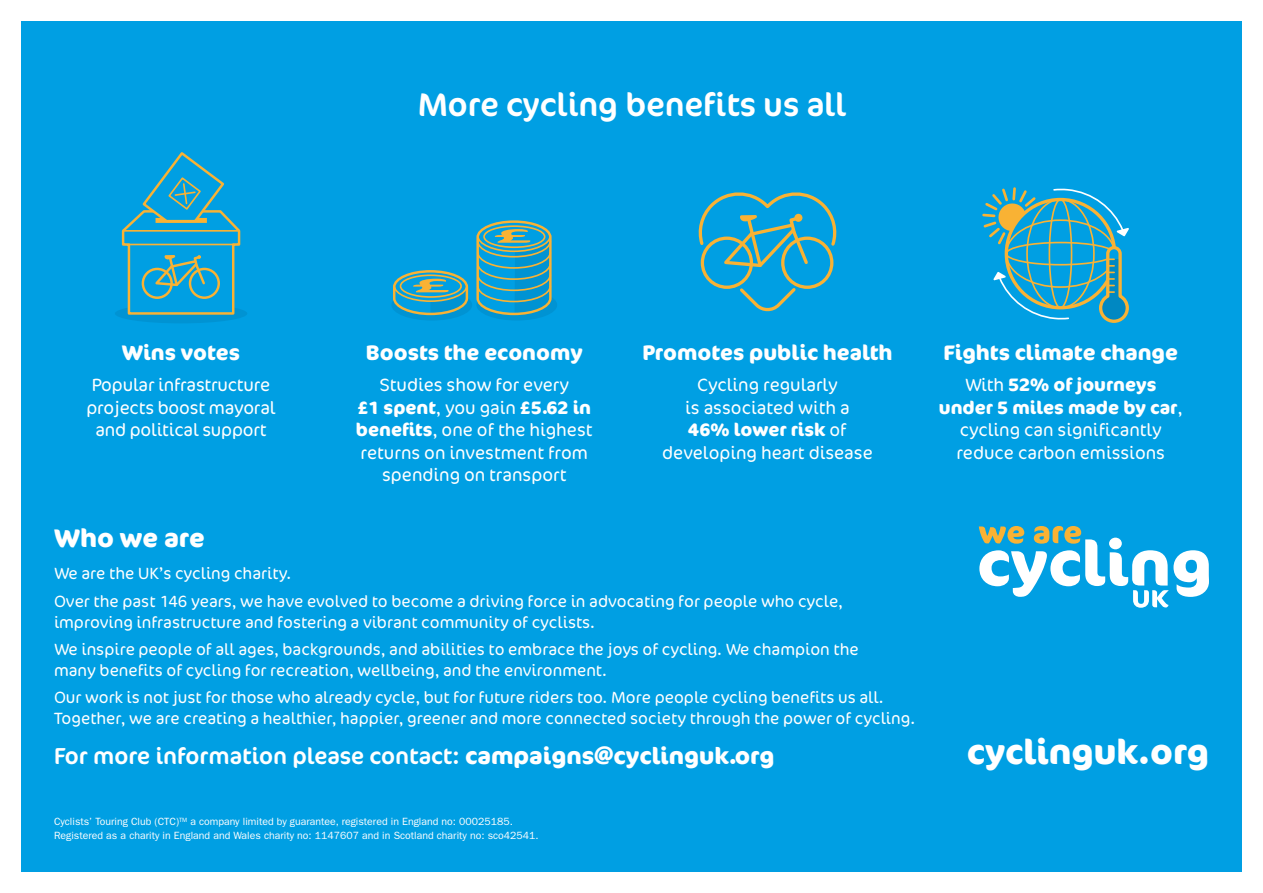
<style>
.page{position:relative;width:1263px;height:893px;background:#fff}
.page>*{position:absolute;margin:0;border:0;box-sizing:border-box;transform-origin:0 0}
.t1{font:700 34.5px "Cocon Offc";color:#fff}
.t2{font:33px "Cocon Pro";color:#fff}
.t3{font:700 25.5px "Cocon Offc";color:#fff}
.t4{font:23.25px "Cocon Pro";color:#fff}
.t5{font:700 21px "Cocon Pro";color:#fff}
.t6{font:300 18px/22.5px "Cocon Pro";color:#fff;text-align:center}
.t7{font:300 16.5px/27.3px "Cocon Pro";color:#fff}
.t8{font:10.5px/13.5px "Franklin Gothic LT Pro";color:#fff}
.s1{font-weight:700}
.s2{font-family:"Cocon Offc";font-weight:700}
</style>
<div class="page">
<div style="left:21px;top:21px;width:1221px;height:851px;background:#009fe3"></div>
<svg style="left:979px;top:526px;width:230px;height:82px"></svg>
<div style="left:115px;top:304px;width:132px;height:19px;background:#0093d3;border-radius:50%"></div>
<svg style="left:121px;top:152px;width:120px;height:163px"></svg>
<div style="left:391px;top:289px;width:81px;height:32px;background:#0093d3;border-radius:50%"></div>
<div style="left:476px;top:289px;width:81px;height:32px;background:#0093d3;border-radius:50%"></div>
<svg style="left:476px;top:220px;width:76px;height:96px"></svg>
<svg style="left:393px;top:270px;width:76px;height:46px"></svg>
<div style="left:701px;top:237px;width:52px;height:52px;border:3px solid #f9b234;border-radius:50%"></div>
<div style="left:781px;top:237px;width:52px;height:52px;border:3px solid #f9b234;border-radius:50%"></div>
<svg style="left:699px;top:192px;width:137px;height:77px"></svg>
<svg style="left:737px;top:285px;width:62px;height:26px"></svg>
<svg style="left:982px;top:187px;width:62px;height:59px"></svg>
<svg style="left:1006px;top:199px;width:108px;height:109px"></svg>
<div style="left:1026px;top:199px;width:69px;height:110px;border:2px solid #f9b234;border-radius:50%"></div>
<div style="left:1048px;top:199px;width:24px;height:110px;border:2px solid #f9b234;border-radius:50%"></div>
<div style="left:1005px;top:242px;width:110px;height:24px;border:2px solid #f9b234;border-radius:50%"></div>
<svg style="left:1097px;top:244px;width:32px;height:79px"></svg>
<svg style="left:1052px;top:188px;width:77px;height:48px"></svg>
<svg style="left:993px;top:272px;width:77px;height:48px"></svg>
<h2 class="t2" style="left:418px;top:83px;width:429px">More cycling benefits us all</h2>
<p class="t5" style="left:122px;top:338px;width:120px">Wins votes</p>
<p class="t6" style="left:86px;top:374px;width:191px">Popular infrastructure projects boost mayoral and political support</p>
<p class="t5" style="left:366px;top:338px;width:218px">Boosts the economy</p>
<p class="t6" style="left:356px;top:374px;width:238px">Studies show for every<br><span class="s1">£1 spent</span>, you gain <span class="s1">£5.62 in benefits</span>, one of the highest returns on investment from spending on transport</p>
<p class="t5" style="left:642px;top:338px;width:252px">Promotes public health</p>
<p class="t6" style="left:662px;top:374px;width:212px">Cycling regularly<br>is associated with a<br><span class="s1">46% lower risk</span> of developing heart disease</p>
<h3 class="t3" style="left:54px;top:523px;width:152px">Who we are</h3>
<p class="t7" style="left:54px;top:560px;width:790px">We are the UK’s cycling charity.<br>Over the past 146 years, we have evolved to become a driving force in advocating for people who cycle,</p>
<p class="t7" style="left:54px;top:608px;width:806px">improving infrastructure and fostering a vibrant community of cyclists.<br>We inspire people of all ages, backgrounds, and abilities to embrace the joys of cycling. We champion the</p>
<p class="t7" style="left:54px;top:656px;width:831px">many benefits of cycling for recreation, wellbeing, and the environment.<br>Our work is not just for those who already cycle, but for future riders too. More people cycling benefits us all.</p>
<p class="t7" style="left:54px;top:705px;width:863px">Together, we are creating a healthier, happier, greener and more connected society through the power of cycling.</p>
<h3 class="t4" style="left:54px;top:740px;width:722px">For more information please contact: <span class="s2">campaigns@cyclinguk.org</span></h3>
<p class="t8" style="left:54px;top:815px;width:486px">Cyclists’ Touring Club (CTC)<sup>TM</sup> a company limited by guarantee, registered in England no: 00025185.<br>Registered as a charity in England and Wales charity no: 1147607 and in Scotland charity no: sco42541.</p>
<p class="t5" style="left:943px;top:338px;width:236px">Fights climate change</p>
<p class="t6" style="left:939px;top:374px;width:245px">With <span class="s1">52% of journeys under 5 miles made by car</span>, cycling can significantly reduce carbon emissions</p>
<h1 class="t1" style="left:967px;top:731px;width:244px">cyclinguk.org</h1>
</div>
